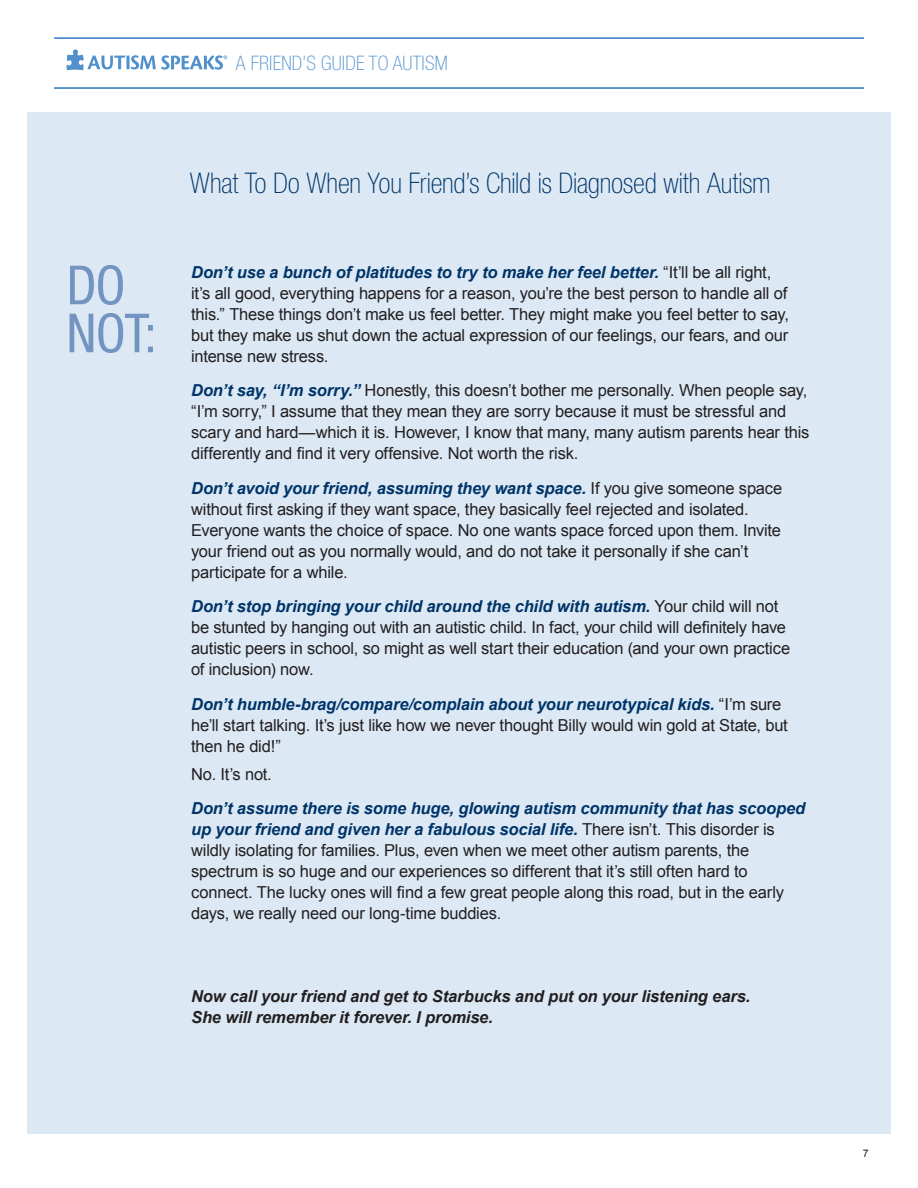
<style>
.page{position:relative;width:918px;height:1188px;background:#fff}
.page>*{position:absolute;margin:0;border:0;box-sizing:border-box;transform-origin:0 0}
.t1{font:condensed 54px/48px "Helvetica Neue LT Std";color:#7393c1}
.t2{font:100 condensed 28.5px "Helvetica Neue LT Std";letter-spacing:-.005em;color:#003468}
.t3{font:100 condensed 19.95px "Helvetica Neue LT Std";letter-spacing:.01em;color:#5091cd}
.t4{font:16.5px/21px "Arial";letter-spacing:-.01em;color:#231f20}
.t5{font:italic 700 16.5px/21px "Arial";letter-spacing:-.01em;color:#231f20}
.t6{font:10.5px "Arial";color:#231f20}
.s1{font-weight:700;font-style:italic;color:#003468}
</style>
<div class="page">
<svg style="left:66px;top:49px;width:161px;height:21px"></svg>
<hr style="left:54px;top:87px;width:810px;height:2px;background:#5091cd">
<hr style="left:54px;top:38px;width:810px;height:1px;background:#5091cd">
<div style="left:27px;top:112px;width:863px;height:1022px;background:#dce9f5"></div>
<p class="t3" style="left:236px;top:52px;width:213px">A FRIEND’S GUIDE TO AUTISM</p>
<h1 class="t1" style="left:66px;top:261px;width:92px">DO<br>NOT:</h1>
<h2 class="t2" style="left:190px;top:167px;width:582px">What To Do When You Friend’s Child is Diagnosed with Autism</h2>
<p class="t4" style="left:191px;top:262px;width:599px"><span class="s1">Don’t use a bunch of platitudes to try to make her feel better.</span> “It’ll be all right, it’s all good, everything happens for a reason, you’re the best person to handle all of this.” These things don’t make us feel better. They might make you feel better to say, but they make us shut down the actual expression of our feelings, our fears, and our intense new stress.</p>
<p class="t4" style="left:191px;top:380px;width:620px"><span class="s1">Don’t say, “I’m sorry.”</span> Honestly, this doesn’t bother me personally. When people say, “I’m sorry,” I assume that they mean they are sorry because it must be stressful and scary and hard—which it is. However, I know that many, many autism parents hear this differently and find it very offensive. Not worth the risk.</p>
<p class="t4" style="left:191px;top:478px;width:593px"><span class="s1">Don’t avoid your friend, assuming they want space.</span> If you give someone space without first asking if they want space, they basically feel rejected and isolated.<br>Everyone wants the choice of space. No one wants space forced upon them. Invite your friend out as you normally would, and do not take it personally if she can’t participate for a while.</p>
<p class="t4" style="left:191px;top:596px;width:601px"><span class="s1">Don’t stop bringing your child around the child with autism.</span> Your child will not be stunted by hanging out with an autistic child. In fact, your child will definitely have autistic peers in school, so might as well start their education (and your own practice of inclusion) now.</p>
<p class="t4" style="left:191px;top:694px;width:598px"><span class="s1">Don’t humble-brag/compare/complain about your neurotypical kids.</span> “I’m sure he’ll start talking. It’s just like how we never thought Billy would win gold at State, but then he did!”</p>
<p class="t4" style="left:191px;top:763px;width:82px">No. It’s not.</p>
<p class="t4" style="left:191px;top:798px;width:616px"><span class="s1">Don’t assume there is some huge, glowing autism community that has scooped up your friend and given her a fabulous social life.</span> There isn’t. This disorder is wildly isolating for families. Plus, even when we meet other autism parents, the spectrum is so huge and our experiences so different that it’s still often hard to connect. The lucky ones will find a few great people along this road, but in the early days, we really need our long-time buddies.</p>
<p class="t5" style="left:191px;top:987px;width:561px">Now call your friend and get to Starbucks and put on your listening ears.<br>She will remember it forever. I promise.</p>
<p class="t6" style="left:863px;top:1146px;width:7px">7</p>
</div>
